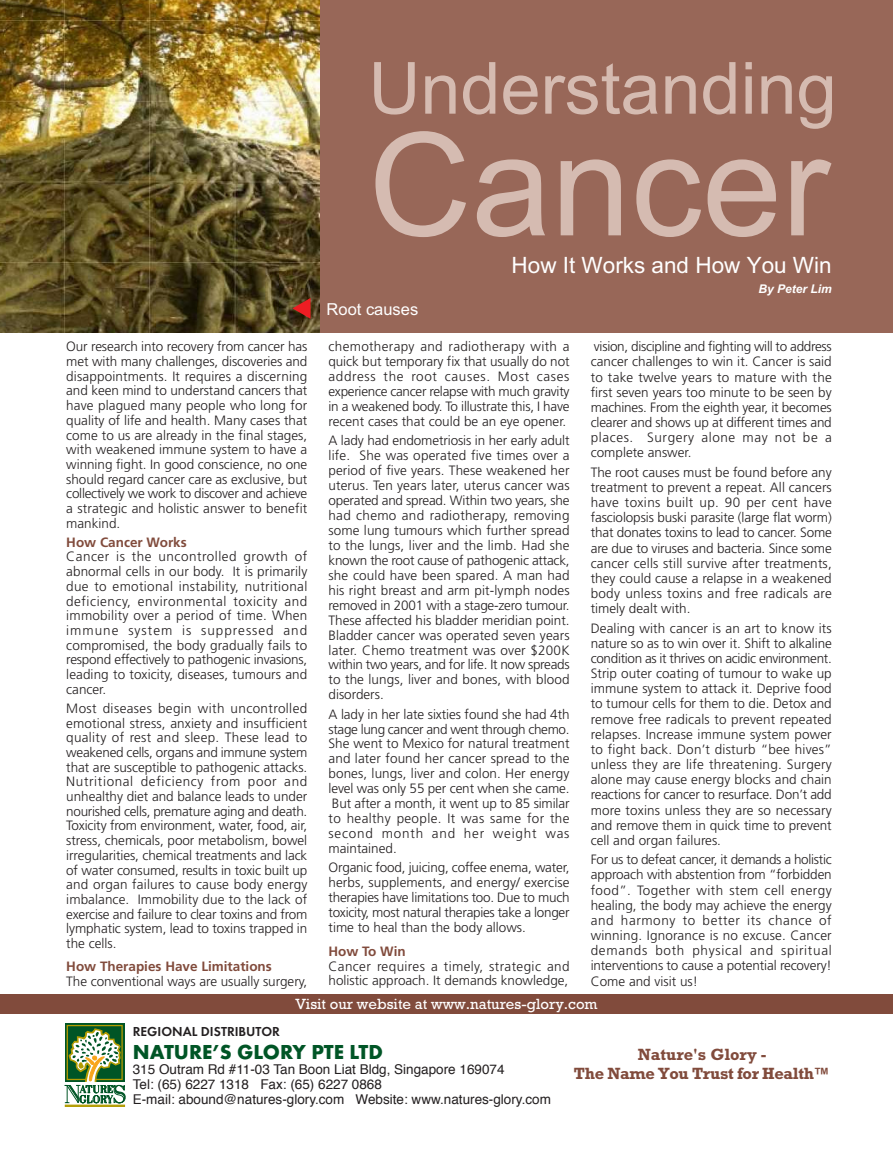
<style>
.page{position:relative;width:893px;height:1170px;background:#fff}
.page>*{position:absolute;margin:0;border:0;box-sizing:border-box;transform-origin:0 0}
.t1{font:143.1px "Arial";color:#d5bbb1}
.t2{font:72px "Arial";color:#d5bbb1}
.t3{font:22.5px "Arial";color:#fff}
.t4{font:700 21px "Futura T";color:#005526}
.t5{font:700 16.5px/19px "Rockwell";letter-spacing:-.02em;color:#814b3c;text-align:center}
.t6{font:16.5px "Arial";color:#fff}
.t7{font:15px "Rockwell";color:#fff}
.t8{font:300 13.5px/15.1px "Frutiger";color:#231f20;text-align:justify}
.t9{font:13.5px/15px "Helvetica";color:#231f20}
.t10{font:700 13.5px "Frutiger";color:#814b3c}
.t11{font:600 13.5px "Futura T";color:#231f20}
.t12{font:italic 700 12px "Arial";color:#fff}
</style>
<div class="page">
<img style="left:0;top:0;width:893px;height:333px">
<div style="left:65px;top:1022px;width:59px;height:59px;background:#005526"></div>
<svg style="left:64px;top:1024px;width:62px;height:80px"></svg>
<div style="left:65px;top:1104px;width:60px;height:2px;background:#b39c02;border:1px solid #b39c02"></div>
<svg style="left:292px;top:298px;width:19px;height:21px"></svg>
<div style="left:0;top:994px;width:893px;height:20px;background:#814b3c"></div>
<h2 class="t2" style="left:368px;top:62px;width:470px">Understanding</h2>
<h1 class="t1" style="left:368px;top:133px;width:463px">Cancer</h1>
<p class="t8" style="left:66px;top:340px;width:243px;line-height:14.7px">Our research into recovery from cancer has met with many challenges, discoveries and disappointments. It requires a discerning and keen mind to understand cancers that have plagued many people who long for quality of life and health. Many cases that come to us are already in the final stages, with weakened immune system to have a winning fight. In good conscience, no one should regard cancer care as exclusive, but collectively we work to discover and achieve a strategic and holistic answer to benefit mankind.</p>
<p class="t10" style="left:66px;top:536px;width:122px">How Cancer Works</p>
<p class="t8" style="left:66px;top:550px;width:243px;line-height:14.7px">Cancer is the uncontrolled growth of abnormal cells in our body. It is primarily due to emotional instability, nutritional deficiency, environmental toxicity and immobility over a period of time. When immune system is suppressed and compromised, the body gradually fails to respond effectively to pathogenic invasions, leading to toxicity, diseases, tumours and cancer.</p>
<p class="t8" style="left:66px;top:701px;width:243px;line-height:14.7px">Most diseases begin with uncontrolled emotional stress, anxiety and insufficient quality of rest and sleep. These lead to weakened cells, organs and immune system that are susceptible to pathogenic attacks.<br>Nutritional deficiency from poor and unhealthy diet and balance leads to under nourished cells, premature aging and death.<br>Toxicity from environment, water, food, air, stress, chemicals, poor metabolism, bowel irregularities, chemical treatments and lack of water consumed, results in toxic built up and organ failures to cause body energy imbalance. Immobility due to the lack of exercise and failure to clear toxins and from lymphatic system, lead to toxins trapped in the cells.</p>
<p class="t10" style="left:66px;top:961px;width:207px">How Therapies Have Limitations</p>
<p class="t8" style="left:66px;top:974px;width:242px">The conventional ways are usually surgery,</p>
<p class="t6" style="left:327px;top:303px;width:93px">Root causes</p>
<h3 class="t3" style="left:512px;top:256px;width:322px">How It Works and How You Win</h3>
<p class="t12" style="left:758px;top:284px;width:75px">By Peter Lim</p>
<p class="t8" style="left:328px;top:340px;width:243px">chemotherapy and radiotherapy with a quick but temporary fix that usually do not address the root causes. Most cases experience cancer relapse with much gravity in a weakened body. To illustrate this, I have recent cases that could be an eye opener.</p>
<p class="t8" style="left:328px;top:434px;width:243px">A lady had endometriosis in her early adult life. She was operated five times over a period of five years. These weakened her uterus. Ten years later, uterus cancer was operated and spread. Within two years, she had chemo and radiotherapy, removing some lung tumours which further spread to the lungs, liver and the limb. Had she known the root cause of pathogenic attack, she could have been spared. A man had his right breast and arm pit-lymph nodes removed in 2001 with a stage-zero tumour.<br>These affected his bladder meridian point.<br>Bladder cancer was operated seven years later. Chemo treatment was over $200K within two years, and for life. It now spreads to the lungs, liver and bones, with blood disorders.</p>
<p class="t8" style="left:328px;top:707px;width:243px">A lady in her late sixties found she had 4th stage lung cancer and went through chemo.<br>She went to Mexico for natural treatment and later found her cancer spread to the bones, lungs, liver and colon. Her energy level was only 55 per cent when she came.<br>But after a month, it went up to 85 similar to healthy people. It was same for the second month and her weight was maintained.</p>
<p class="t8" style="left:328px;top:861px;width:243px">Organic food, juicing, coffee enema, water, herbs, supplements, and energy/ exercise therapies have limitations too. Due to much toxicity, most natural therapies take a longer time to heal than the body allows.</p>
<p class="t10" style="left:328px;top:945px;width:79px">How To Win</p>
<p class="t8" style="left:328px;top:959px;width:243px">Cancer requires a timely, strategic and holistic approach. It demands knowledge,</p>
<p class="t8" style="left:591px;top:340px;width:243px">vision, discipline and fighting will to address cancer challenges to win it. Cancer is said to take twelve years to mature with the first seven years too minute to be seen by machines. From the eighth year, it becomes clearer and shows up at different times and places. Surgery alone may not be a complete answer.</p>
<p class="t8" style="left:591px;top:465px;width:243px">The root causes must be found before any treatment to prevent a repeat. All cancers have toxins built up. 90 per cent have fasciolopsis buski parasite (large flat worm) that donates toxins to lead to cancer. Some are due to viruses and bacteria. Since some cancer cells still survive after treatments, they could cause a relapse in a weakened body unless toxins and free radicals are timely dealt with.</p>
<p class="t8" style="left:591px;top:621px;width:243px">Dealing with cancer is an art to know its nature so as to win over it. Shift to alkaline condition as it thrives on acidic environment.<br>Strip outer coating of tumour to wake up immune system to attack it. Deprive food to tumour cells for them to die. Detox and remove free radicals to prevent repeated relapses. Increase immune system power to fight back. Don’t disturb “bee hives” unless they are life threatening. Surgery alone may cause energy blocks and chain reactions for cancer to resurface. Don’t add more toxins unless they are so necessary and remove them in quick time to prevent cell and organ failures.</p>
<p class="t8" style="left:591px;top:853px;width:243px">For us to defeat cancer, it demands a holistic approach with abstention from “forbidden food”. Together with stem cell energy healing, the body may achieve the energy and harmony to better its chance of winning. Ignorance is no excuse. Cancer demands both physical and spiritual interventions to cause a potential recovery!<br>Come and visit us!</p>
<p class="t7" style="left:295px;top:998px;width:304px">Visit our website at www.natures-glory.com</p>
<p class="t11" style="left:133px;top:1025px;width:149px">REGIONAL DISTRIBUTOR</p>
<h3 class="t4" style="left:133px;top:1042px;width:252px">NATURE’S GLORY PTE LTD</h3>
<p class="t9" style="left:133px;top:1062px;width:420px">315 Outram Rd #11-03 Tan Boon Liat Bldg, Singapore 169074<br>Tel: (65) 6227 1318 Fax: (65) 6227 0868<br>E-mail: abound@natures-glory.com Website: www.natures-glory.com</p>
<p class="t5" style="left:574px;top:1046px;width:258px">Nature's Glory -<br>The Name You Trust for Health™</p>
</div>
